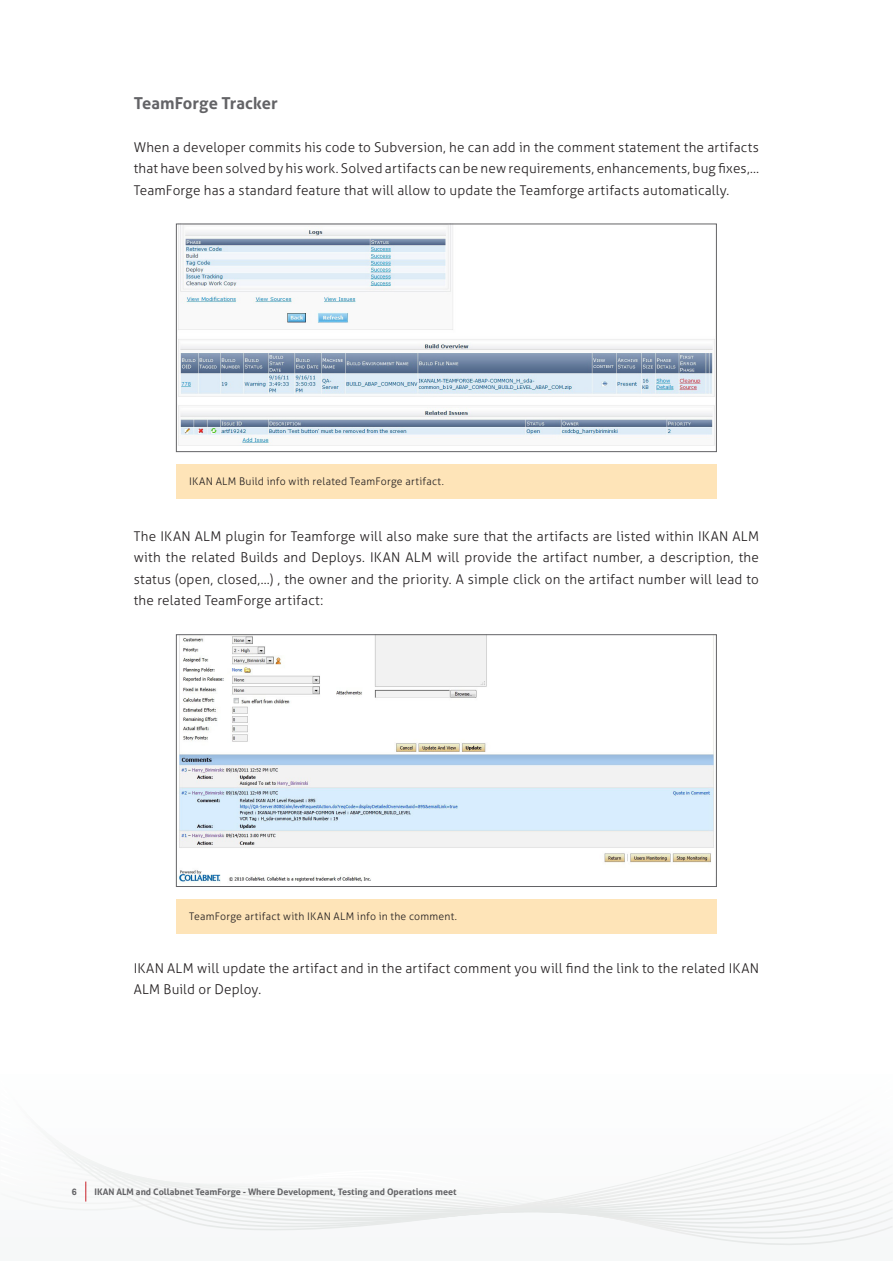
<style>
.page{position:relative;width:893px;height:1263px;background:#fff}
.page>*{position:absolute;margin:0;border:0;box-sizing:border-box;transform-origin:0 0}
.Grey_Subtitle{font:700 16.5px "Aller";color:#636366}
.Standard_Text_2{font:300 13.5px/21.6px "Aller";letter-spacing:.015em;color:#231f20;text-align:justify}
.Standard_Text_2-2{font:300 10.5px "Aller";letter-spacing:.025em;color:#231f20}
.t1{font:700 9px "Aller";color:#636366}
.t2{font:700 9px "Arial";color:#636366}
</style>
<div class="page">
<svg style="left:20px;top:1138px;width:873px;height:108px"></svg>
<svg style="left:85px;top:1181px;width:1px;height:20px"></svg>
<img style="left:178px;top:226px;width:537px;height:220px">
<div style="left:176px;top:224px;width:541px;height:228px;border:1px solid #636366"></div>
<div style="left:176px;top:465px;width:540px;height:34px;background:#fee4b8"></div>
<img style="left:179px;top:636px;width:535px;height:246px">
<div style="left:176px;top:634px;width:541px;height:253px;border:1px solid #636366"></div>
<div style="left:176px;top:899px;width:540px;height:34px;background:#fee4b8"></div>
<p class="Grey_Subtitle" style="left:134px;top:93px;width:146px">TeamForge Tracker</p>
<p class="Standard_Text_2" style="left:134px;top:136px;width:627px">When a developer commits his code to Subversion, he can add in the comment statement the artifacts that have been solved by his work. Solved artifacts can be new requirements, enhancements, bug fixes,… TeamForge has a standard feature that will allow to update the Teamforge artifacts automatically.</p>
<p class="Standard_Text_2-2" style="left:189px;top:475px;width:256px">IKAN ALM Build info with related TeamForge artifact.</p>
<p class="Standard_Text_2" style="left:134px;top:525px;width:627px">The IKAN ALM plugin for Teamforge will also make sure that the artifacts are listed within IKAN ALM with the related Builds and Deploys. IKAN ALM will provide the artifact number, a description, the status (open, closed,…) , the owner and the priority. A simple click on the artifact number will lead to the related TeamForge artifact:</p>
<p class="Standard_Text_2-2" style="left:189px;top:910px;width:269px">TeamForge artifact with IKAN ALM info in the comment.</p>
<p class="Standard_Text_2" style="left:134px;top:957px;width:627px">IKAN ALM will update the artifact and in the artifact comment you will find the link to the related IKAN<br>ALM Build or Deploy.</p>
<p class="t2" style="left:72px;top:1185px;width:7px">6</p>
<p class="t1" style="left:95px;top:1186px;width:363px">IKAN ALM and Collabnet TeamForge - Where Development, Testing and Operations meet</p>
</div>
